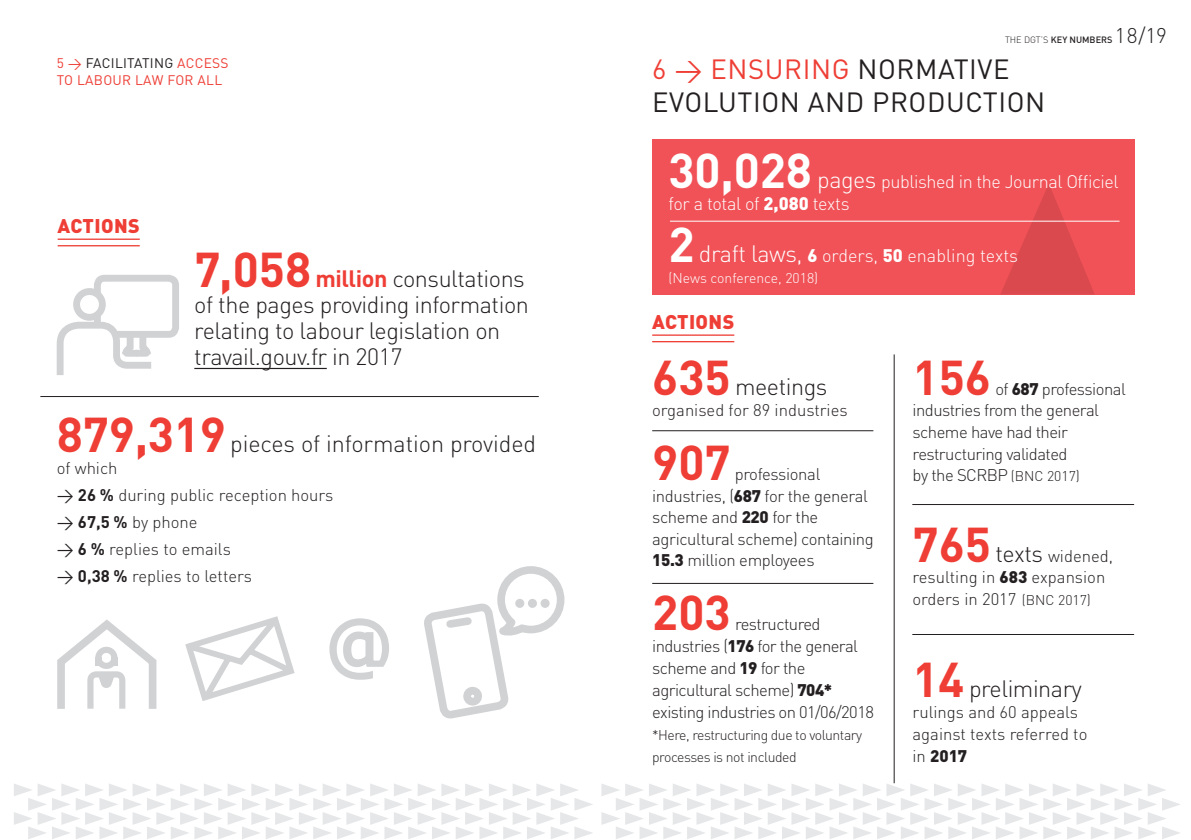
<style>
.page{position:relative;width:1191px;height:840px;background:#fff}
.page>*{position:absolute;margin:0;border:0;box-sizing:border-box;transform-origin:0 0}
.t1{font:700 48.2px "DIN";color:#ee3e35}
.t2{font:27.4px/33px "DIN";letter-spacing:.02em;color:#231f20}
.t3{font:300 23.4px/26px "DIN";letter-spacing:-.02em;color:#231f20}
.t4{font:300 21px "DIN";color:#231f20}
.t5{font:900 19.6px "DIN";letter-spacing:.02em;color:#ee3e35}
.t6{font:300 18px/22px "DIN";letter-spacing:-.025em;color:#fff}
.t7{font:300 18px "DIN";color:#fff}
.t8{font:300 16.6px/21.6px "DIN";letter-spacing:-.02em;color:#231f20}
.t9{font:300 16.6px/21.6px "DIN";color:#231f20}
.t10{font:300 14px/22px "DIN";letter-spacing:-.035em;color:#231f20}
.t11{font:300 14px "DIN";color:#fff}
.t12{font:13.8px/16.6px "DIN";letter-spacing:.02em;color:#ee3e35}
.t13{font:500 9.2px "DIN";color:#231f20}
.s1{font-family:"DIN Regular Expert"}
.s2{color:#231f20}
.s3{font-weight:700;font-size:48.2px;color:#ee3e35}
.s4{font-weight:700;color:#ee3e35}
.s5{font-family:"DIN Regular Alternate";font-weight:400}
.s6{font-weight:700}
.s7{font-weight:300}
.s8{color:#ee3e35}
.s9{font-family:"DIN Regular Expert";color:#ee3e35}
.s10{font-weight:700;font-size:48.2px}
.s11{font-size:23.4px}
.s12{font-weight:900}
.s13{font-size:14px}
</style>
<div class="page">
<svg style="left:601px;top:783px;width:579px;height:55px"></svg>
<div style="left:652px;top:139px;width:482px;height:155px;background:#f05257"></div>
<svg style="left:1000px;top:184px;width:94px;height:110px"></svg>
<hr style="left:912px;top:504px;width:222px;height:1px;background:#231f20">
<hr style="left:912px;top:633px;width:222px;height:1px;background:#231f20">
<hr style="left:893px;top:354px;width:1px;height:428px;background:#231f20">
<hr style="left:652px;top:334px;width:82px;height:1px;background:#ee3e35">
<hr style="left:652px;top:341px;width:82px;height:1px;background:#ee3e35">
<hr style="left:670px;top:221px;width:449px;height:1px;background:#fff">
<hr style="left:58px;top:238px;width:82px;height:2px;background:#ee3e35">
<hr style="left:58px;top:245px;width:82px;height:1px;background:#ee3e35">
<hr style="left:194px;top:367px;width:133px;height:2px;background:#231f20">
<div style="left:94px;top:274px;width:85px;height:63px;border:7px solid #d1d2d4;border-radius:7px"></div>
<div style="left:77px;top:291px;width:25px;height:26px;background:#fff;border-radius:50%"></div>
<div style="left:73px;top:288px;width:33px;height:32px;border:7px solid #d1d2d4;border-radius:50%"></div>
<svg style="left:56px;top:318px;width:102px;height:57px"></svg>
<hr style="left:40px;top:396px;width:499px;height:1px;background:#231f20">
<svg style="left:14px;top:566px;width:579px;height:272px"></svg>
<div style="left:95px;top:657px;width:6px;height:8px;background:#d1d2d4"></div>
<div style="left:111px;top:657px;width:6px;height:8px;background:#d1d2d4"></div>
<hr style="left:652px;top:430px;width:221px;height:1px;background:#231f20">
<hr style="left:652px;top:582px;width:221px;height:1px;background:#231f20">
<p class="t12" style="left:57px;top:54px;width:173px">5 <span class="s1">w</span> <span class="s2">FACILITATING</span> ACCESS<br>TO LABOUR LAW FOR ALL</p>
<p class="t5" style="left:58px;top:212px;width:84px">ACTIONS</p>
<h3 class="t3" style="left:194px;top:265px;width:336px"><span class="s3">7,058</span> <span class="s4">million</span> consultations of the pages providing information relating to labour legislation on travail.gouv.fr in 2017</h3>
<h3 class="t3" style="left:57px;top:430px;width:481px"><span class="s3">879,319</span> pieces of information provided</h3>
<p class="t9" style="left:57px;top:453px;width:278px;line-height:27.2px">of which<br><span class="s5">&gt;</span> <span class="s6">26 %</span> during public reception hours <span class="s5">&gt;</span> <span class="s6">67,5 %</span> by phone<br><span class="s5">&gt;</span> <span class="s6">6 %</span> replies to emails<br><span class="s5">&gt;</span> <span class="s6">0,38 %</span> replies to letters</p>
<p class="t13" style="left:1005px;top:34px;width:109px"><span class="s7">THE DGT’S</span> KEY NUMBERS</p>
<p class="t4" style="left:1114px;top:22px;width:54px">18/19</p>
<h2 class="t2" style="left:652px;top:52px;width:394px"><span class="s8">6</span> <span class="s9">w</span> <span class="s8">ENSURING</span> NORMATIVE<br>EVOLUTION AND PRODUCTION</h2>
<p class="t6" style="left:668px;top:170px;width:451px"><span class="s10">30,028</span> <span class="s11">pages</span> published in the Journal Officiel for a total of <span class="s12">2,080</span> texts</p>
<p class="t7" style="left:668px;top:244px;width:351px"><span class="s10">2</span> <span class="s11">draft laws,</span> <span class="s12">6</span> orders, <span class="s12">50</span> enabling texts</p>
<p class="t11" style="left:668px;top:269px;width:151px">(News conference, 2018)</p>
<p class="t5" style="left:652px;top:308px;width:84px">ACTIONS</p>
<h3 class="t3" style="left:652px;top:373px;width:177px"><span class="s3">635</span> meetings</h3>
<p class="t9" style="left:652px;top:399px;width:197px">organised for 89 industries</p>
<h1 class="t1" style="left:652px;top:430px;width:80px">907</h1>
<p class="t8" style="left:652px;top:462px;width:223px;text-indent:82px">professional industries, (<span class="s12">687</span> for the general scheme and <span class="s12">220</span> for the agricultural scheme) containing<br><span class="s12">15.3</span> million employees</p>
<h1 class="t1" style="left:652px;top:580px;width:80px">203</h1>
<p class="t8" style="left:652px;top:612px;width:223px;text-indent:83px">restructured industries (<span class="s12">176</span> for the general scheme and <span class="s12">19</span> for the agricultural scheme) <span class="s12">704* </span>existing industries on 01/06/2018</p>
<p class="t10" style="left:652px;top:723px;width:211px">*Here, restructuring due to voluntary processes is not included</p>
<h1 class="t1" style="left:912px;top:346px;width:80px">156</h1>
<p class="t8" style="left:912px;top:378px;width:215px;text-indent:83px">of <span class="s12">687</span> professional industries from the general scheme have had their restructuring validated<br>by the SCRBP <span class="s13">(BNC 2017)</span></p>
<p class="t9" style="left:912px;top:544px;width:202px"><span class="s3">765</span> <span class="s11">texts</span> widened, resulting in <span class="s12">683</span> expansion orders in 2017 <span class="s13">(BNC 2017)</span></p>
<h3 class="t3" style="left:912px;top:674px;width:171px"><span class="s3">14</span> preliminary</h3>
<p class="t9" style="left:912px;top:701px;width:176px">rulings and 60 appeals against texts referred to in <span class="s12">2017</span></p>
</div>
